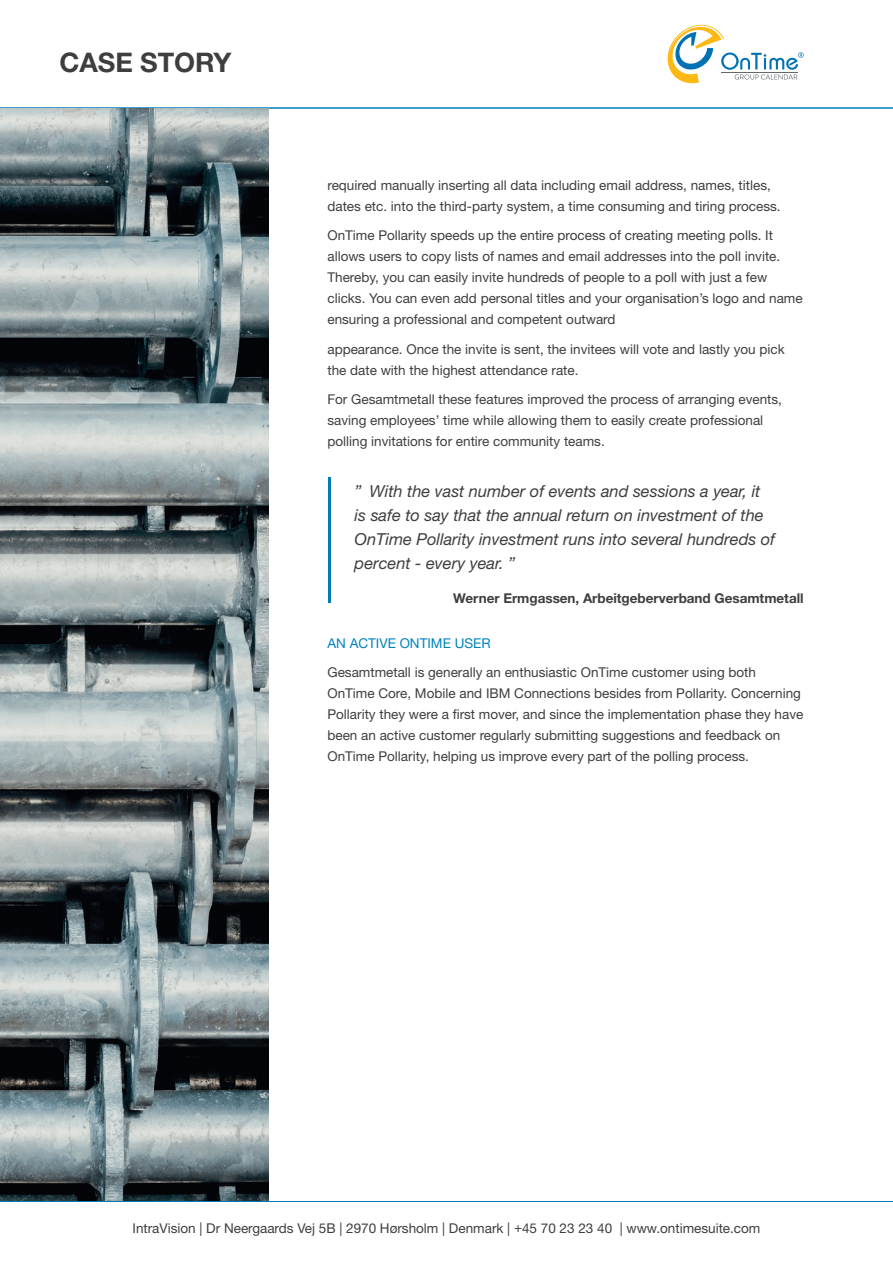
<style>
.page{position:relative;width:893px;height:1263px;background:#fff}
.page>*{position:absolute;margin:0;border:0;box-sizing:border-box;transform-origin:0 0}
.t1{font:700 27px "Helvetica Neue LT Std";color:#3e3e3f}
.t2{font:italic 16.5px/24px "Helvetica Neue LT Std";color:#3e3e3f}
.t3{font:13.5px/21px "Helvetica Neue LT Std";color:#3e3e3f}
.t4{font:700 13.5px "Helvetica Neue LT Std";color:#3e3e3f}
.t5{font:13.5px "Helvetica Neue LT Std";color:#0083be}
</style>
<div class="page">
<hr style="left:0;top:1201px;width:893px;height:1px;background:#007bb9">
<svg style="left:0;top:24px;width:893px;height:85px"></svg>
<svg style="left:668px;top:25px;width:136px;height:58px"></svg>
<img style="left:0;top:109px;width:269px;height:1092px">
<hr style="left:328px;top:477px;width:3px;height:126px;background:#007bb9">
<h1 class="t1" style="left:60px;top:46px;width:174px">CASE STORY</h1>
<p class="t3" style="left:327px;top:174px;width:455px">required manually inserting all data including email address, names, titles, dates etc. into the third-party system, a time consuming and tiring process.</p>
<p class="t3" style="left:327px;top:225px;width:477px">OnTime Pollarity speeds up the entire process of creating meeting polls. It allows users to copy lists of names and email addresses into the poll invite.<br>Thereby, you can easily invite hundreds of people to a poll with just a few clicks. You can even add personal titles and your organisation’s logo and name ensuring a professional and competent outward</p>
<p class="t3" style="left:327px;top:338px;width:459px">appearance. Once the invite is sent, the invitees will vote and lastly you pick the date with the highest attendance rate.</p>
<p class="t3" style="left:327px;top:389px;width:456px">For Gesamtmetall these features improved the process of arranging events, saving employees’ time while allowing them to easily create professional polling invitations for entire community teams.</p>
<p class="t2" style="left:355px;top:479px;width:422px">” With the vast number of events and sessions a year, it is safe to say that the annual return on investment of the OnTime Pollarity investment runs into several hundreds of percent - every year. ”</p>
<p class="t4" style="left:453px;top:590px;width:352px">Werner Ermgassen, Arbeitgeberverband Gesamtmetall</p>
<p class="t5" style="left:327px;top:635px;width:165px">AN ACTIVE ONTIME USER</p>
<p class="t3" style="left:327px;top:662px;width:477px">Gesamtmetall is generally an enthusiastic OnTime customer using both OnTime Core, Mobile and IBM Connections besides from Pollarity. Concerning Pollarity they were a first mover, and since the implementation phase they have been an active customer regularly submitting suggestions and feedback on OnTime Pollarity, helping us improve every part of the polling process.</p>
<p class="t3" style="left:133px;top:1217px;width:629px">IntraVision | Dr Neergaards Vej 5B | 2970 Hørsholm | Denmark | +45 70 23 23 40 | www.ontimesuite.com</p>
</div>
